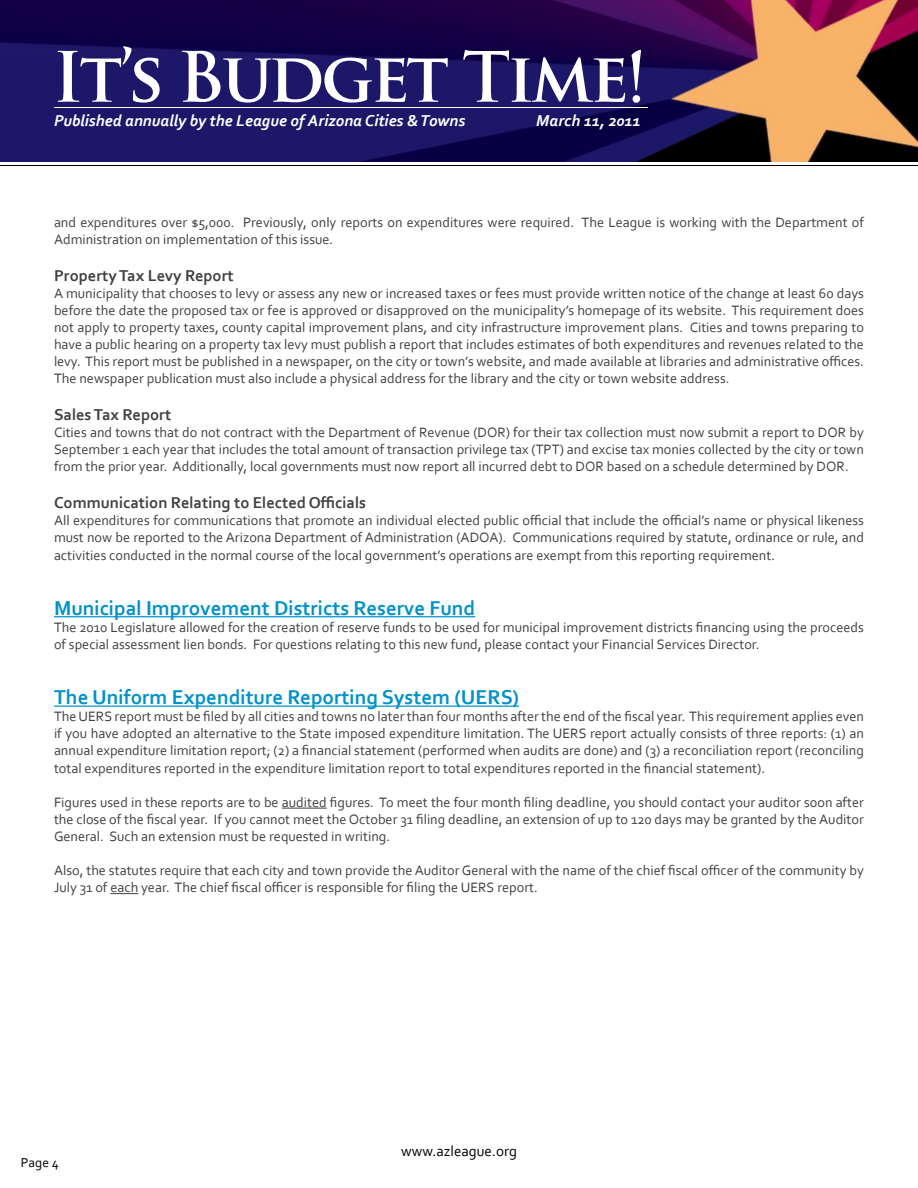
<style>
.page{position:relative;width:918px;height:1188px;background:#fff}
.page>*{position:absolute;margin:0;border:0;box-sizing:border-box;transform-origin:0 0}
.t1{font:700 67.5px "Trajan Pro";letter-spacing:-.05em;color:#fff}
.Text{font:700 21px "Corbel";color:#0092c8}
.Text-2{font:700 16.5px "Corbel";color:#414042}
.t2{font:italic 700 16.5px "Corbel";color:#fff}
.t3{font:15px "Corbel";color:#000}
.Text-3{font:14.25px/17.1px "Corbel";color:#414042;text-align:justify}
.t4{font:13.5px "Corbel";color:#000}
</style>
<div class="page">
<img style="left:0;top:0;width:918px;height:162px">
<hr style="left:54px;top:107px;width:594px;height:1px;background:#fff">
<hr style="left:0;top:165px;width:918px;height:1px;background:#000">
<hr style="left:54px;top:616px;width:421px;height:1px;background:#0092c8">
<hr style="left:54px;top:706px;width:465px;height:1px;background:#0092c8">
<hr style="left:282px;top:808px;width:45px;height:1px;background:#414042">
<svg style="left:110px;top:893px;width:28px;height:1px"></svg>
<h1 class="t1" style="left:52px;top:35px;width:596px">It’s Budget Time!</h1>
<p class="t2" style="left:54px;top:110px;width:413px">Published annually by the League of Arizona Cities &amp; Towns</p>
<p class="t2" style="left:536px;top:110px;width:106px">March 11, 2011</p>
<p class="Text-3" style="left:54px;top:213px;width:811px">and expenditures over $5,000. Previously, only reports on expenditures were required. The League is working with the Department of<br>Administration on implementation of this issue.</p>
<p class="Text-2" style="left:54px;top:265px;width:181px">Property Tax Levy Report</p>
<p class="Text-3" style="left:54px;top:284px;width:811px">A municipality that chooses to levy or assess any new or increased taxes or fees must provide written notice of the change at least 60 days before the date the proposed tax or fee is approved or disapproved on the municipality’s homepage of its website. This requirement does not apply to property taxes, county capital improvement plans, and city infrastructure improvement plans. Cities and towns preparing to have a public hearing on a property tax levy must publish a report that includes estimates of both expenditures and revenues related to the levy. This report must be published in a newspaper, on the city or town’s website, and made available at libraries and administrative offices.<br>The newspaper publication must also include a physical address for the library and the city or town website address.</p>
<p class="Text-2" style="left:54px;top:404px;width:119px">Sales Tax Report</p>
<p class="Text-3" style="left:54px;top:424px;width:811px">Cities and towns that do not contract with the Department of Revenue (DOR) for their tax collection must now submit a report to DOR by September 1 each year that includes the total amount of transaction privilege tax (TPT) and excise tax monies collected by the city or town from the prior year. Additionally, local governments must now report all incurred debt to DOR based on a schedule determined by DOR.</p>
<p class="Text-2" style="left:54px;top:493px;width:314px">Communication Relating to Elected Officials</p>
<p class="Text-3" style="left:54px;top:512px;width:812px">All expenditures for communications that promote an individual elected public official that include the official’s name or physical likeness must now be reported to the Arizona Department of Administration (ADOA). Communications required by statute, ordinance or rule, and activities conducted in the normal course of the local government’s operations are exempt from this reporting requirement.</p>
<p class="Text" style="left:54px;top:595px;width:423px">Municipal Improvement Districts Reserve Fund</p>
<p class="Text-3" style="left:54px;top:618px;width:812px">The 2010 Legislature allowed for the creation of reserve funds to be used for municipal improvement districts financing using the proceeds of special assessment lien bonds. For questions relating to this new fund, please contact your Financial Services Director.</p>
<p class="Text" style="left:54px;top:684px;width:466px">The Uniform Expenditure Reporting System (UERS)</p>
<p class="Text-3" style="left:54px;top:708px;width:811px">The UERS report must be filed by all cities and towns no later than four months after the end of the fiscal year. This requirement applies even if you have adopted an alternative to the State imposed expenditure limitation. The UERS report actually consists of three reports: (1) an annual expenditure limitation report; (2) a financial statement (performed when audits are done) and (3) a reconciliation report (reconciling total expenditures reported in the expenditure limitation report to total expenditures reported in the financial statement).</p>
<p class="Text-3" style="left:54px;top:793px;width:811px">Figures used in these reports are to be audited figures. To meet the four month filing deadline, you should contact your auditor soon after the close of the fiscal year. If you cannot meet the October 31 filing deadline, an extension of up to 120 days may be granted by the Auditor General. Such an extension must be requested in writing.</p>
<p class="Text-3" style="left:54px;top:862px;width:811px">Also, the statutes require that each city and town provide the Auditor General with the name of the chief fiscal officer of the community by<br>July 31 of each year. The chief fiscal officer is responsible for filing the UERS report.</p>
<p class="t4" style="left:21px;top:1155px;width:39px">Page 4</p>
<p class="t3" style="left:401px;top:1141px;width:118px">www.azleague.org</p>
</div>
